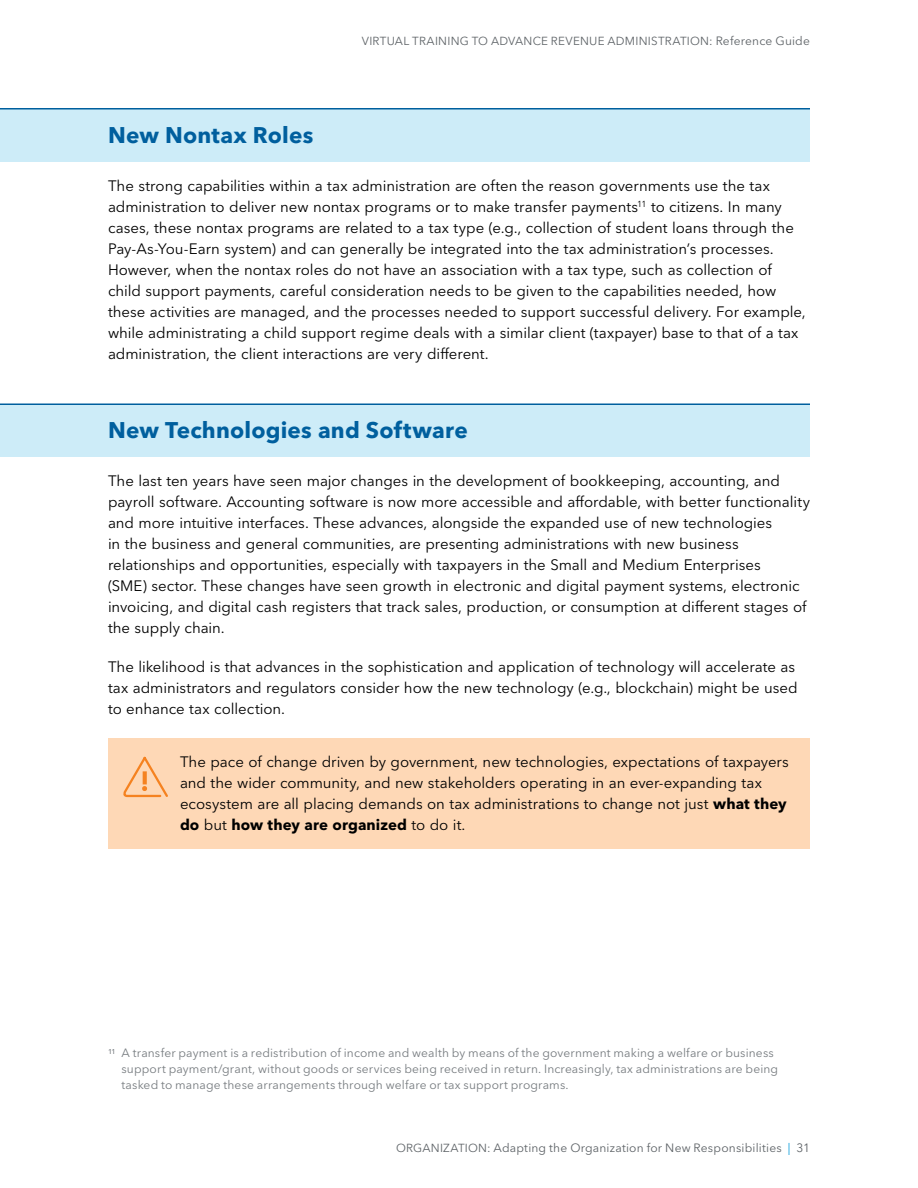
<style>
.page{position:relative;width:918px;height:1188px;background:#fff}
.page>*{position:absolute;margin:0;border:0;box-sizing:border-box;transform-origin:0 0}
.t1{font:700 22.5px "Avenir Next World";letter-spacing:.01em;color:#005f9e}
.t2{font:15px/21px "Avenir Next World";color:#000}
.t3{font:12px/15.8px "Avenir Next World";letter-spacing:.01em;color:#777c80}
.t4{font:12px "Avenir Next World";letter-spacing:.015em;color:#5e6367}
.t5{font:11.7px "Avenir Next World";letter-spacing:.02em;color:#5e6367}
.s1{font-size:12px}
.s2{font-weight:700}
.s3{font-size:11.7px}
.s4{color:#009ada}
</style>
<div class="page">
<div style="left:0;top:109px;width:810px;height:52px;background:#cdecf8"></div>
<hr style="left:0;top:108px;width:810px;height:2px;background:#005f9e">
<div style="left:0;top:404px;width:810px;height:53px;background:#cdecf8"></div>
<hr style="left:0;top:404px;width:810px;height:1px;background:#005f9e">
<div style="left:108px;top:738px;width:702px;height:110px;background:#fed8b6"></div>
<svg style="left:123px;top:757px;width:45px;height:40px"></svg>
<p class="t5" style="left:362px;top:32px;width:450px">VIRTUAL TRAINING TO ADVANCE REVENUE ADMINISTRATION: <span class="s1">Reference Guide</span></p>
<h1 class="t1" style="left:108px;top:122px;width:207px">New Nontax Roles</h1>
<p class="t2" style="left:108px;top:175px;width:699px">The strong capabilities within a tax administration are often the reason governments use the tax administration to deliver new nontax programs or to make transfer payments<sup>11</sup> to citizens. In many cases, these nontax programs are related to a tax type (e.g., collection of student loans through the Pay-As-You-Earn system) and can generally be integrated into the tax administration’s processes.<br>However, when the nontax roles do not have an association with a tax type, such as collection of child support payments, careful consideration needs to be given to the capabilities needed, how these activities are managed, and the processes needed to support successful delivery. For example, while administrating a child support regime deals with a similar client (taxpayer) base to that of a tax administration, the client interactions are very different.</p>
<h1 class="t1" style="left:108px;top:417px;width:361px">New Technologies and Software</h1>
<p class="t2" style="left:108px;top:470px;width:704px">The last ten years have seen major changes in the development of bookkeeping, accounting, and payroll software. Accounting software is now more accessible and affordable, with better functionality and more intuitive interfaces. These advances, alongside the expanded use of new technologies<br>in the business and general communities, are presenting administrations with new business relationships and opportunities, especially with taxpayers in the Small and Medium Enterprises<br>(SME) sector. These changes have seen growth in electronic and digital payment systems, electronic invoicing, and digital cash registers that track sales, production, or consumption at different stages of the supply chain.</p>
<p class="t2" style="left:108px;top:656px;width:691px">The likelihood is that advances in the sophistication and application of technology will accelerate as tax administrators and regulators consider how the new technology (e.g., blockchain) might be used to enhance tax collection.</p>
<p class="t2" style="left:180px;top:752px;width:610px">The pace of change driven by government, new technologies, expectations of taxpayers and the wider community, and new stakeholders operating in an ever-expanding tax ecosystem are all placing demands on tax administrations to change not just <span class="s2">what they do</span> but <span class="s2">how they are organized</span> to do it.</p>
<p class="t3" style="left:122px;top:1046px;width:658px;text-indent:-14px"><sup>11</sup> A transfer payment is a redistribution of income and wealth by means of the government making a welfare or business support payment/grant, without goods or services being received in return. Increasingly, tax administrations are being tasked to manage these arrangements through welfare or tax support programs.</p>
<p class="t4" style="left:396px;top:1138px;width:415px"><span class="s3">ORGANIZATION:</span> Adapting the Organization for New Responsibilities <span class="s4">|</span> 31</p>
</div>
